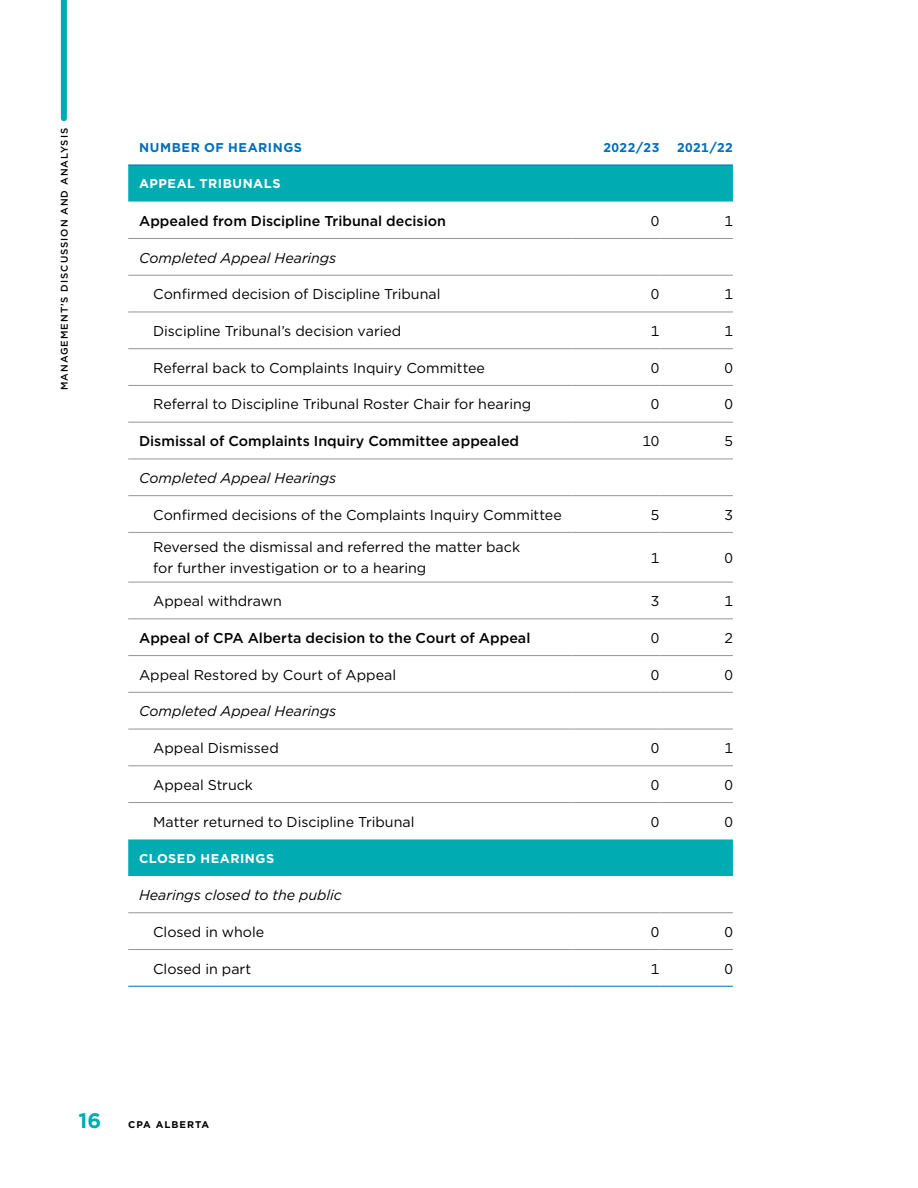
<style>
.page{position:relative;width:918px;height:1188px;background:#fff}
.page>*{position:absolute;margin:0;border:0;box-sizing:border-box;transform-origin:0 0}
.t1{font:700 21px "Gotham";color:#00abb2}
.t2{font:14.25px/21px "Gotham";color:#000}
.t3{font:500 14.25px "Gotham";color:#000}
.t4{font:italic 14.25px "Gotham";letter-spacing:-.005em;color:#000}
.t5{font:700 12.75px "Gotham";letter-spacing:.04em;color:#006fba}
.t6{font:700 12.75px "Gotham";letter-spacing:.04em;color:#fff}
.t7{font:500 9.75px "Gotham";letter-spacing:.1em;color:#000}
.t8{font:700 9.75px "Gotham";letter-spacing:.1em;color:#000}
</style>
<div class="page">
<div style="left:61px;top:0;width:6px;height:118px;background:#00abb2"></div>
<div style="left:128px;top:166px;width:605px;height:36px;background:#00abb2"></div>
<svg style="left:128px;top:274px;width:605px;height:712px"></svg>
<hr style="left:128px;top:986px;width:445px;height:1px;background:#006fba">
<hr style="left:573px;top:986px;width:86px;height:1px;background:#006fba">
<hr style="left:659px;top:986px;width:74px;height:1px;background:#006fba">
<hr style="left:128px;top:238px;width:445px;height:1px;background:#939598">
<hr style="left:573px;top:238px;width:86px;height:1px;background:#939598">
<hr style="left:659px;top:238px;width:74px;height:1px;background:#939598">
<hr style="left:128px;top:275px;width:445px;height:1px;background:#939598">
<hr style="left:573px;top:275px;width:86px;height:1px;background:#939598">
<hr style="left:659px;top:275px;width:74px;height:1px;background:#939598">
<hr style="left:128px;top:312px;width:445px;height:1px;background:#939598">
<hr style="left:573px;top:312px;width:86px;height:1px;background:#939598">
<hr style="left:659px;top:312px;width:74px;height:1px;background:#939598">
<hr style="left:128px;top:348px;width:445px;height:1px;background:#939598">
<hr style="left:573px;top:348px;width:86px;height:1px;background:#939598">
<hr style="left:659px;top:348px;width:74px;height:1px;background:#939598">
<hr style="left:128px;top:385px;width:445px;height:1px;background:#939598">
<hr style="left:573px;top:385px;width:86px;height:1px;background:#939598">
<hr style="left:659px;top:385px;width:74px;height:1px;background:#939598">
<hr style="left:128px;top:422px;width:445px;height:1px;background:#939598">
<hr style="left:573px;top:422px;width:86px;height:1px;background:#939598">
<hr style="left:659px;top:422px;width:74px;height:1px;background:#939598">
<hr style="left:128px;top:459px;width:445px;height:1px;background:#939598">
<hr style="left:573px;top:459px;width:86px;height:1px;background:#939598">
<hr style="left:659px;top:459px;width:74px;height:1px;background:#939598">
<hr style="left:128px;top:495px;width:445px;height:1px;background:#939598">
<hr style="left:573px;top:495px;width:86px;height:1px;background:#939598">
<hr style="left:659px;top:495px;width:74px;height:1px;background:#939598">
<hr style="left:128px;top:532px;width:445px;height:1px;background:#939598">
<hr style="left:573px;top:532px;width:86px;height:1px;background:#939598">
<hr style="left:659px;top:532px;width:74px;height:1px;background:#939598">
<hr style="left:128px;top:582px;width:445px;height:1px;background:#939598">
<hr style="left:573px;top:582px;width:86px;height:1px;background:#939598">
<hr style="left:659px;top:582px;width:74px;height:1px;background:#939598">
<hr style="left:128px;top:619px;width:445px;height:1px;background:#939598">
<hr style="left:573px;top:619px;width:86px;height:1px;background:#939598">
<hr style="left:659px;top:619px;width:74px;height:1px;background:#939598">
<hr style="left:128px;top:655px;width:445px;height:1px;background:#939598">
<hr style="left:573px;top:655px;width:86px;height:1px;background:#939598">
<hr style="left:659px;top:655px;width:74px;height:1px;background:#939598">
<hr style="left:128px;top:692px;width:445px;height:1px;background:#939598">
<hr style="left:573px;top:692px;width:86px;height:1px;background:#939598">
<hr style="left:659px;top:692px;width:74px;height:1px;background:#939598">
<hr style="left:128px;top:729px;width:445px;height:1px;background:#939598">
<hr style="left:573px;top:729px;width:86px;height:1px;background:#939598">
<hr style="left:659px;top:729px;width:74px;height:1px;background:#939598">
<hr style="left:128px;top:766px;width:445px;height:1px;background:#939598">
<hr style="left:573px;top:766px;width:86px;height:1px;background:#939598">
<hr style="left:659px;top:766px;width:74px;height:1px;background:#939598">
<hr style="left:128px;top:802px;width:445px;height:1px;background:#939598">
<hr style="left:573px;top:802px;width:86px;height:1px;background:#939598">
<hr style="left:659px;top:802px;width:74px;height:1px;background:#939598">
<hr style="left:128px;top:913px;width:445px;height:1px;background:#939598">
<hr style="left:573px;top:913px;width:86px;height:1px;background:#939598">
<hr style="left:659px;top:913px;width:74px;height:1px;background:#939598">
<hr style="left:128px;top:949px;width:445px;height:1px;background:#939598">
<hr style="left:573px;top:949px;width:86px;height:1px;background:#939598">
<hr style="left:659px;top:949px;width:74px;height:1px;background:#939598">
<hr style="left:128px;top:165px;width:445px;height:1px;background:#006fba">
<hr style="left:573px;top:165px;width:86px;height:1px;background:#006fba">
<hr style="left:659px;top:165px;width:74px;height:1px;background:#006fba">
<p class="t7" style="left:58px;top:390px;width:264px;rotate:-90deg">MANAGEMENT’S DISCUSSION AND ANALYSIS</p>
<p class="t5" style="left:139px;top:139px;width:164px">NUMBER OF HEARINGS</p>
<p class="t5" style="left:603px;top:139px;width:58px">2022/23</p>
<p class="t5" style="left:677px;top:139px;width:57px">2021/22</p>
<p class="t6" style="left:139px;top:175px;width:143px">APPEAL TRIBUNALS</p>
<p class="t3" style="left:139px;top:211px;width:308px">Appealed from Discipline Tribunal decision</p>
<p class="t2" style="left:651px;top:210px;width:10px">0</p>
<p class="t2" style="left:724px;top:210px;width:10px">1</p>
<p class="t4" style="left:139px;top:248px;width:199px">Completed Appeal Hearings</p>
<p class="t2" style="left:153px;top:283px;width:289px">Confirmed decision of Discipline Tribunal</p>
<p class="t2" style="left:651px;top:283px;width:10px">0</p>
<p class="t2" style="left:724px;top:283px;width:10px">1</p>
<p class="t2" style="left:153px;top:320px;width:250px">Discipline Tribunal’s decision varied</p>
<p class="t2" style="left:651px;top:320px;width:10px">1</p>
<p class="t2" style="left:724px;top:320px;width:10px">1</p>
<p class="t2" style="left:153px;top:357px;width:333px">Referral back to Complaints Inquiry Committee</p>
<p class="t2" style="left:651px;top:357px;width:10px">0</p>
<p class="t2" style="left:724px;top:357px;width:10px">0</p>
<p class="t2" style="left:153px;top:394px;width:380px">Referral to Discipline Tribunal Roster Chair for hearing</p>
<p class="t2" style="left:651px;top:394px;width:10px">0</p>
<p class="t2" style="left:724px;top:394px;width:10px">0</p>
<p class="t3" style="left:139px;top:432px;width:382px">Dismissal of Complaints Inquiry Committee appealed</p>
<p class="t2" style="left:643px;top:430px;width:18px">10</p>
<p class="t2" style="left:724px;top:430px;width:10px">5</p>
<p class="t4" style="left:139px;top:469px;width:199px">Completed Appeal Hearings</p>
<p class="t2" style="left:153px;top:504px;width:410px">Confirmed decisions of the Complaints Inquiry Committee</p>
<p class="t2" style="left:651px;top:504px;width:10px">5</p>
<p class="t2" style="left:724px;top:504px;width:10px">3</p>
<p class="t2" style="left:153px;top:537px;width:368px">Reversed the dismissal and referred the matter back for further investigation or to a hearing</p>
<p class="t2" style="left:651px;top:547px;width:10px">1</p>
<p class="t2" style="left:724px;top:547px;width:10px">0</p>
<p class="t2" style="left:153px;top:590px;width:130px">Appeal withdrawn</p>
<p class="t2" style="left:651px;top:590px;width:10px">3</p>
<p class="t2" style="left:724px;top:590px;width:10px">1</p>
<p class="t3" style="left:139px;top:628px;width:393px">Appeal of CPA Alberta decision to the Court of Appeal</p>
<p class="t2" style="left:651px;top:627px;width:10px">0</p>
<p class="t2" style="left:724px;top:627px;width:10px">2</p>
<p class="t2" style="left:139px;top:664px;width:259px">Appeal Restored by Court of Appeal</p>
<p class="t2" style="left:651px;top:664px;width:10px">0</p>
<p class="t2" style="left:724px;top:664px;width:10px">0</p>
<p class="t4" style="left:139px;top:702px;width:199px">Completed Appeal Hearings</p>
<p class="t2" style="left:153px;top:737px;width:127px">Appeal Dismissed</p>
<p class="t2" style="left:651px;top:737px;width:10px">0</p>
<p class="t2" style="left:724px;top:737px;width:10px">1</p>
<p class="t2" style="left:153px;top:774px;width:101px">Appeal Struck</p>
<p class="t2" style="left:651px;top:774px;width:10px">0</p>
<p class="t2" style="left:724px;top:774px;width:10px">0</p>
<p class="t2" style="left:153px;top:811px;width:263px">Matter returned to Discipline Tribunal</p>
<p class="t2" style="left:651px;top:811px;width:10px">0</p>
<p class="t2" style="left:724px;top:811px;width:10px">0</p>
<p class="t6" style="left:139px;top:850px;width:137px">CLOSED HEARINGS</p>
<p class="t4" style="left:139px;top:886px;width:204px">Hearings closed to the public</p>
<p class="t2" style="left:153px;top:921px;width:113px">Closed in whole</p>
<p class="t2" style="left:651px;top:921px;width:10px">0</p>
<p class="t2" style="left:724px;top:921px;width:10px">0</p>
<p class="t2" style="left:153px;top:958px;width:100px">Closed in part</p>
<p class="t2" style="left:651px;top:958px;width:10px">1</p>
<p class="t2" style="left:724px;top:958px;width:10px">0</p>
<h1 class="t1" style="left:78px;top:1106px;width:24px">16</h1>
<p class="t8" style="left:128px;top:1118px;width:82px">CPA ALBERTA</p>
</div>
